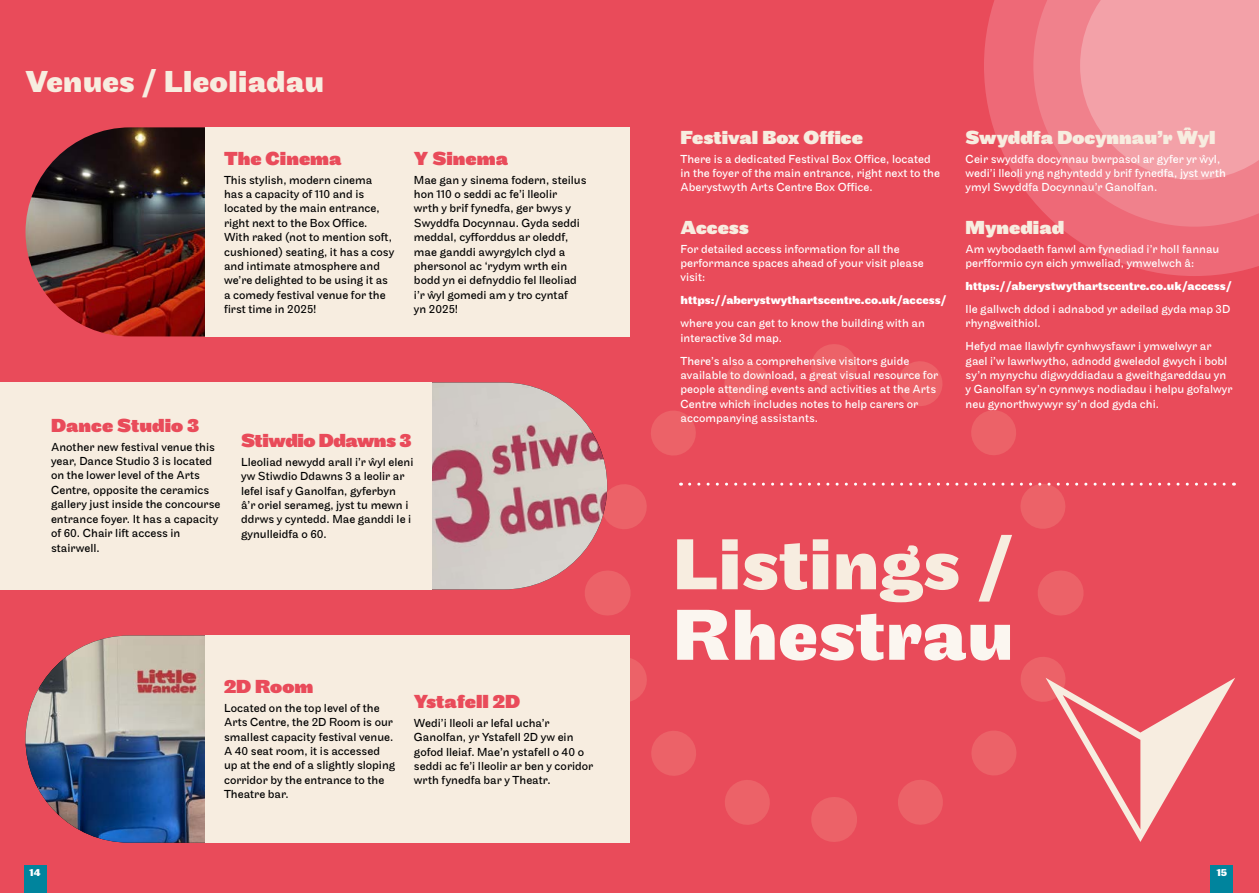
<style>
.page{position:relative;width:1259px;height:893px;background:#fff}
.page>*{position:absolute;margin:0;border:0;box-sizing:border-box;transform-origin:0 0}
.t1{font:700 75px "Maple";color:#f7ede0}
.t2{font:700 75px "Maple";color:#fbf6f0}
.t3{font:700 31.35px "Maple";color:#f7ede0}
.t4{font:900 19.5px "Maple";color:#f7ede0}
.t5{font:900 19.5px "Maple";color:#e94b5a}
.t6{font:900 19.5px "Maple";letter-spacing:-.02em;color:#e94b5a}
.t7{font:12px/14.4px "Maple";color:#000}
.t8{font:12px/14.4px "Maple";color:#fff}
.t9{font:700 12px "Maple";color:#fff}
.t10{font:700 10.5px "Maple";color:#fff}
</style>
<div class="page">
<div style="left:629px;top:0;width:630px;height:491px;background:#e94b5a"></div>
<div style="left:629px;top:428px;width:630px;height:465px;background:#e94b5a"></div>
<div style="left:0;top:0;width:629px;height:893px;background:#e94b5a"></div>
<svg style="left:898px;top:584px;width:186px;height:241px"></svg>
<svg style="left:825px;top:344px;width:271px;height:185px"></svg>
<svg style="left:558px;top:325px;width:243px;height:277px"></svg>
<svg style="left:629px;top:635px;width:213px;height:208px"></svg>
<hr style="left:1060px;top:570px;width:1px;height:45px;background:#ec6268">
<hr style="left:833px;top:344px;width:1px;height:45px;background:#ec6268">
<hr style="left:607px;top:570px;width:1px;height:45px;background:#ec6268">
<hr style="left:833px;top:797px;width:1px;height:45px;background:#ec6268">
<svg style="left:984px;top:0;width:275px;height:276px;fill:#ee6977"></svg>
<svg style="left:1033px;top:0;width:226px;height:227px;background:#ef7884"></svg>
<svg style="left:1080px;top:0;width:179px;height:180px;background:#f29da4"></svg>
<img style="left:26px;top:127px;width:179px;height:209px">
<div style="left:205px;top:127px;width:424px;height:209px;background:#f7ede0"></div>
<img style="left:26px;top:635px;width:179px;height:208px">
<div style="left:205px;top:635px;width:424px;height:208px;background:#f7ede0"></div>
<img style="left:431px;top:382px;width:176px;height:207px">
<div style="left:0;top:382px;width:431px;height:208px;background:#f7ede0"></div>
<svg style="left:689px;top:483px;width:545px;height:3px"></svg>
<div style="left:24px;top:868px;width:23px;height:25px;background:#00849d"></div>
<div style="left:24px;top:865px;width:23px;height:15px;background:#00849d"></div>
<div style="left:1210px;top:868px;width:23px;height:25px;background:#00849d"></div>
<div style="left:1210px;top:865px;width:23px;height:15px;background:#00849d"></div>
<svg style="left:1045px;top:675px;width:39px;height:150px"></svg>
<h2 class="t3" style="left:26px;top:62px;width:300px">Venues / Lleoliadau</h2>
<h3 class="t5" style="left:224px;top:146px;width:119px">The Cinema</h3>
<p class="t7" style="left:224px;top:173px;width:172px">This stylish, modern cinema has a capacity of 110 and is located by the main entrance, right next to the Box Office.<br>With raked (not to mention soft, cushioned) seating, it has a cosy and intimate atmosphere and we’re delighted to be using it as a comedy festival venue for the first time in 2025!</p>
<h3 class="t5" style="left:414px;top:146px;width:96px">Y Sinema</h3>
<p class="t7" style="left:414px;top:173px;width:174px">Mae gan y sinema fodern, steilus hon 110 o seddi ac fe’i lleolir<br>wrth y brif fynedfa, ger bwys y<br>Swyddfa Docynnau. Gyda seddi meddal, cyfforddus ar oleddf, mae ganddi awyrgylch clyd a phersonol ac ‘rydym wrth ein bodd yn ei defnyddio fel lleoliad i’r ŵyl gomedi am y tro cyntaf<br>yn 2025!</p>
<h3 class="t5" style="left:51px;top:413px;width:150px">Dance Studio 3</h3>
<p class="t7" style="left:51px;top:440px;width:171px">Another new festival venue this year, Dance Studio 3 is located on the lower level of the Arts<br>Centre, opposite the ceramics gallery just inside the concourse entrance foyer. It has a capacity of 60. Chair lift access in stairwell.</p>
<h3 class="t6" style="left:241px;top:428px;width:172px">Stiwdio Ddawns 3</h3>
<p class="t7" style="left:241px;top:455px;width:174px">Lleoliad newydd arall i’r ŵyl eleni yw Stiwdio Ddawns 3 a leolir ar lefel isaf y Ganolfan, gyferbyn<br>â’r oriel serameg, jyst tu mewn i ddrws y cyntedd. Mae ganddi le i gynulleidfa o 60.</p>
<h3 class="t5" style="left:224px;top:674px;width:91px">2D Room</h3>
<p class="t7" style="left:224px;top:701px;width:173px">Located on the top level of the<br>Arts Centre, the 2D Room is our smallest capacity festival venue.<br>A 40 seat room, it is accessed up at the end of a slightly sloping corridor by the entrance to the<br>Theatre bar.</p>
<h3 class="t5" style="left:414px;top:689px;width:108px">Ystafell 2D</h3>
<p class="t7" style="left:414px;top:716px;width:181px">Wedi’i lleoli ar lefal ucha’r<br>Ganolfan, yr Ystafell 2D yw ein gofod lleiaf. Mae’n ystafell o 40 o seddi ac fe’i lleolir ar ben y coridor wrth fynedfa bar y Theatr.</p>
<h3 class="t4" style="left:680px;top:125px;width:184px">Festival Box Office</h3>
<p class="t8" style="left:680px;top:152px;width:261px">There is a dedicated Festival Box Office, located in the foyer of the main entrance, right next to the<br>Aberystwyth Arts Centre Box Office.</p>
<h3 class="t4" style="left:680px;top:215px;width:70px">Access</h3>
<p class="t8" style="left:680px;top:242px;width:245px">For detailed access information for all the performance spaces ahead of your visit please visit:</p>
<p class="t9" style="left:680px;top:293px;width:268px">https://aberystwythartscentre.co.uk/access/</p>
<p class="t8" style="left:680px;top:316px;width:246px">where you can get to know the building with an interactive 3d map.</p>
<p class="t8" style="left:680px;top:354px;width:259px">There’s also a comprehensive visitors guide available to download, a great visual resource for people attending events and activities at the Arts Centre which includes notes to help carers or accompanying assistants.</p>
<h3 class="t4" style="left:965px;top:125px;width:251px">Swyddfa Docynnau’r Ŵyl</h3>
<p class="t8" style="left:965px;top:152px;width:262px">Ceir swyddfa docynnau bwrpasol ar gyfer yr ŵyl, wedi’i lleoli yng nghyntedd y brif fynedfa, jyst wrth ymyl Swyddfa Docynnau’r Ganolfan.</p>
<h3 class="t4" style="left:965px;top:215px;width:100px">Mynediad</h3>
<p class="t8" style="left:965px;top:242px;width:255px">Am wybodaeth fanwl am fynediad i’r holl fannau perfformio cyn eich ymweliad, ymwelwch â:</p>
<p class="t9" style="left:965px;top:279px;width:268px">https://aberystwythartscentre.co.uk/access/</p>
<p class="t8" style="left:965px;top:302px;width:266px">lle gallwch ddod i adnabod yr adeilad gyda map 3D rhyngweithiol.</p>
<p class="t8" style="left:965px;top:339px;width:268px">Hefyd mae llawlyfr cynhwysfawr i ymwelwyr ar gael i’w lawrlwytho, adnodd gweledol gwych i bobl sy’n mynychu digwyddiadau a gweithgareddau yn y Ganolfan sy’n cynnwys nodiadau i helpu gofalwyr neu gynorthwywyr sy’n dod gyda chi.</p>
<h1 class="t1" style="left:672px;top:518px;width:343px">Listings /</h1>
<h1 class="t2" style="left:672px;top:589px;width:343px">Rhestrau</h1>
<p class="t10" style="left:30px;top:866px;width:13px">14</p>
<p class="t10" style="left:1216px;top:866px;width:12px">15</p>
</div>
